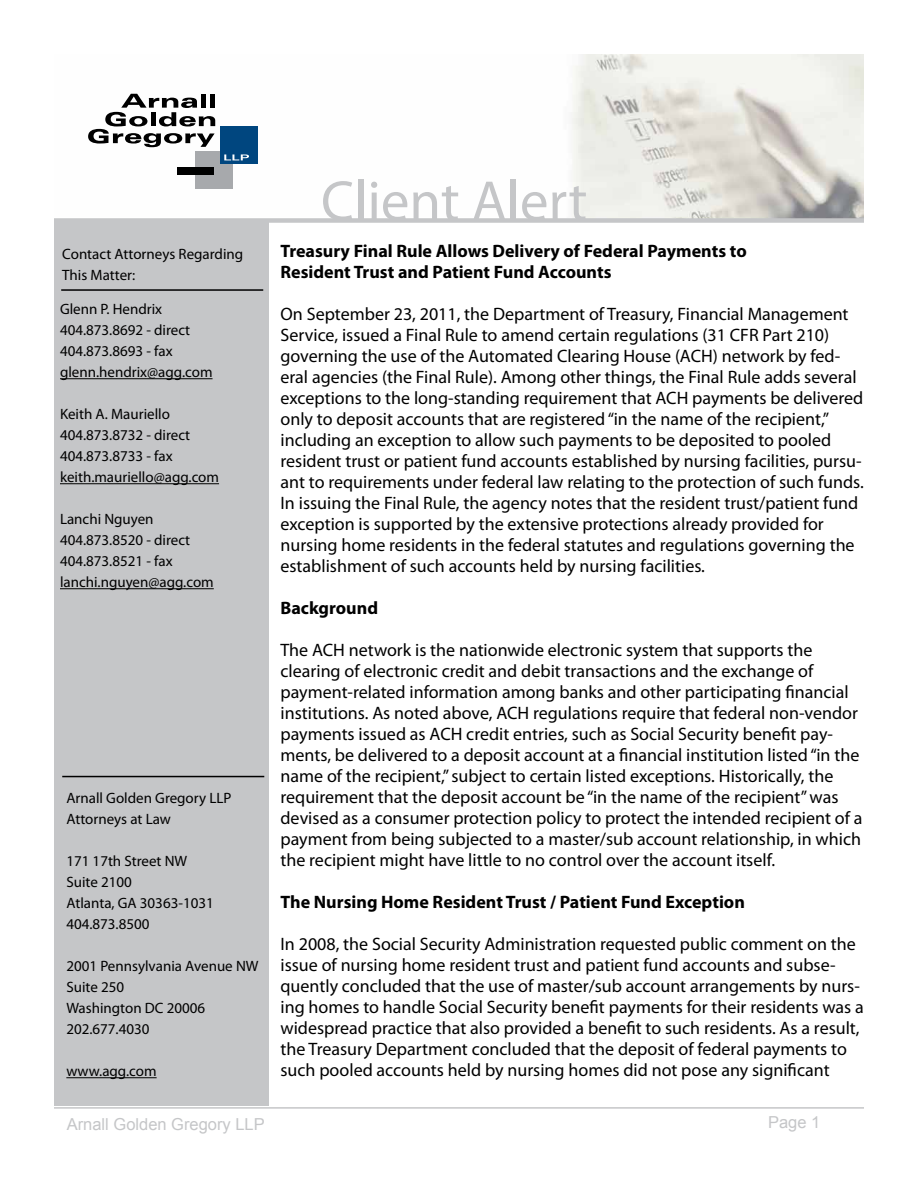
<style>
.page{position:relative;width:918px;height:1188px;background:#fff}
.page>*{position:absolute;margin:0;border:0;box-sizing:border-box;transform-origin:0 0}
.t1{font:57px "Myriad Pro";color:#c5c6c8}
.t2{font:18px/21px "Myriad Pro";color:#000}
.t3{font:700 18px/21px "Myriad Pro";color:#000}
.t4{font:16.5px "Arial";color:#c5c6c8}
.t5{font:15px/21px "Myriad Pro";color:#000}
</style>
<div class="page">
<div style="left:54px;top:173px;width:214px;height:932px;background:#c5c6c8"></div>
<hr style="left:66px;top:1077px;width:91px;height:1px;background:#000">
<hr style="left:62px;top:776px;width:202px;height:1px;background:#000">
<hr style="left:61px;top:289px;width:202px;height:2px;background:#000">
<hr style="left:54px;top:1107px;width:810px;height:2px;background:#c5c6c8">
<img style="left:54px;top:55px;width:810px;height:163px">
<div style="left:195px;top:151px;width:37px;height:38px;background:#a7a9ac"></div>
<div style="left:177px;top:167px;width:36px;height:7px;background:#000"></div>
<div style="left:220px;top:126px;width:37px;height:38px;background:#00467f"></div>
<svg style="left:224px;top:154px;width:25px;height:6px"></svg>
<svg style="left:88px;top:94px;width:127px;height:53px"></svg>
<div style="left:54px;top:218px;width:810px;height:5px;background:#c5c6c8"></div>
<hr style="left:60px;top:378px;width:153px;height:1px;background:#000">
<hr style="left:60px;top:483px;width:159px;height:1px;background:#000">
<hr style="left:60px;top:588px;width:154px;height:1px;background:#000">
<p class="t5" style="left:62px;top:243px;width:182px">Contact Attorneys Regarding<br>This Matter:</p>
<p class="t5" style="left:60px;top:298px;width:154px">Glenn P. Hendrix<br>404.873.8692 - direct<br>404.873.8693 - fax glenn.hendrix@agg.com</p>
<p class="t5" style="left:60px;top:403px;width:161px">Keith A. Mauriello<br>404.873.8732 - direct<br>404.873.8733 - fax keith.mauriello@agg.com</p>
<p class="t5" style="left:60px;top:508px;width:155px">Lanchi Nguyen<br>404.873.8520 - direct<br>404.873.8521 - fax lanchi.nguyen@agg.com</p>
<p class="t5" style="left:66px;top:787px;width:167px">Arnall Golden Gregory LLP<br>Attorneys at Law</p>
<p class="t5" style="left:66px;top:850px;width:149px">171 17th Street NW<br>Suite 2100<br>Atlanta, GA 30363-1031<br>404.873.8500</p>
<p class="t5" style="left:66px;top:955px;width:194px">2001 Pennsylvania Avenue NW<br>Suite 250<br>Washington DC 20006<br>202.677.4030</p>
<p class="t5" style="left:66px;top:1060px;width:92px">www.agg.com</p>
<h1 class="t1" style="left:321px;top:166px;width:268px">Client Alert</h1>
<p class="t3" style="left:280px;top:239px;width:468px">Treasury Final Rule Allows Delivery of Federal Payments to<br>Resident Trust and Patient Fund Accounts</p>
<p class="t2" style="left:280px;top:303px;width:585px">On September 23, 2011, the Department of Treasury, Financial Management Service, issued a Final Rule to amend certain regulations (31 CFR Part 210) governing the use of the Automated Clearing House (ACH) network by fed&shy;eral agencies (the Final Rule). Among other things, the Final Rule adds several exceptions to the long-standing requirement that ACH payments be delivered only to deposit accounts that are registered “in the name of the recipient,” including an exception to allow such payments to be deposited to pooled resident trust or patient fund accounts established by nursing facilities, pursu&shy;ant to requirements under federal law relating to the protection of such funds.<br>In issuing the Final Rule, the agency notes that the resident trust/patient fund exception is supported by the extensive protections already provided for nursing home residents in the federal statutes and regulations governing the establishment of such accounts held by nursing facilities.</p>
<p class="t3" style="left:280px;top:596px;width:99px">Background</p>
<p class="t2" style="left:280px;top:639px;width:584px">The ACH network is the nationwide electronic system that supports the clearing of electronic credit and debit transactions and the exchange of payment-related information among banks and other participating financial institutions. As noted above, ACH regulations require that federal non-vendor payments issued as ACH credit entries, such as Social Security benefit pay&shy;ments, be delivered to a deposit account at a financial institution listed “in the name of the recipient,” subject to certain listed exceptions. Historically, the requirement that the deposit account be “in the name of the recipient” was devised as a consumer protection policy to protect the intended recipient of a payment from being subjected to a master/sub account relationship, in which the recipient might have little to no control over the account itself.</p>
<p class="t3" style="left:280px;top:890px;width:466px">The Nursing Home Resident Trust / Patient Fund Exception</p>
<p class="t2" style="left:280px;top:933px;width:585px">In 2008, the Social Security Administration requested public comment on the issue of nursing home resident trust and patient fund accounts and subse&shy;quently concluded that the use of master/sub account arrangements by nurs&shy;ing homes to handle Social Security benefit payments for their residents was a widespread practice that also provided a benefit to such residents. As a result, the Treasury Department concluded that the deposit of federal payments to such pooled accounts held by nursing homes did not pose any significant</p>
<p class="t4" style="left:67px;top:1114px;width:200px">Arnall Golden Gregory LLP</p>
<p class="t4" style="left:768px;top:1111px;width:54px">Page 1</p>
</div>
